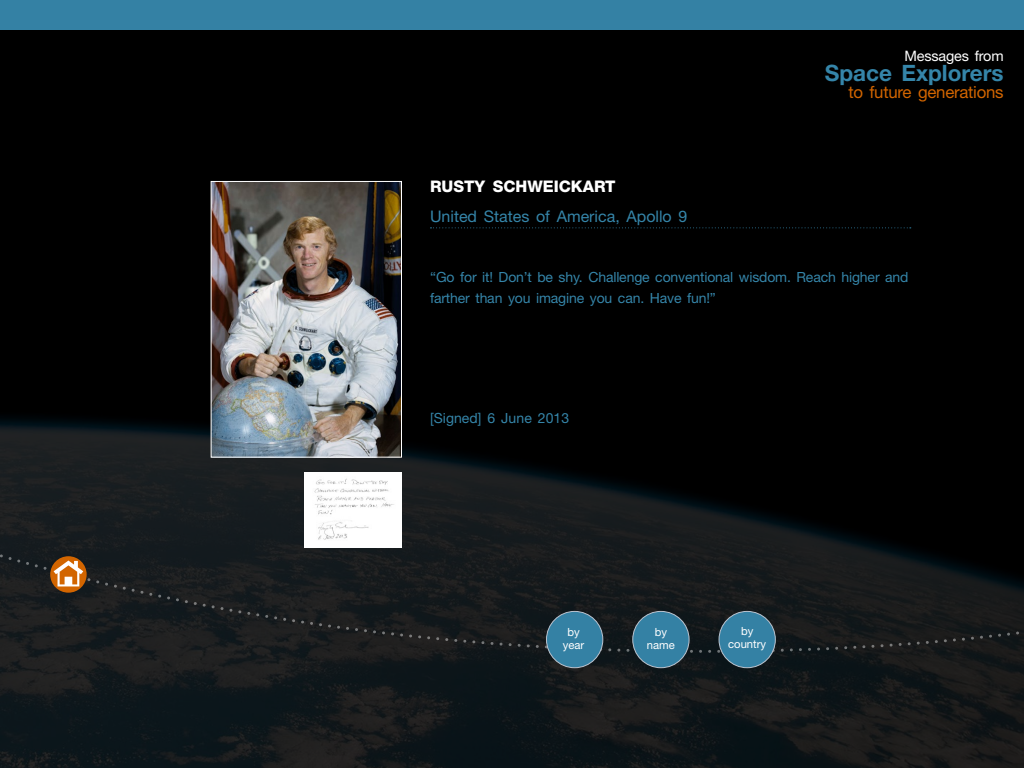
<style>
.page{position:relative;width:1024px;height:768px;background:#fff}
.page>*{position:absolute;margin:0;border:0;box-sizing:border-box;transform-origin:0 0}
.t1{font:700 22.5px "Helvetica Neue LT Std";color:#3585a9}
.t2{font:16.8px "Helvetica Neue LT Std";letter-spacing:-.015em;color:#d26500}
.t3{font:16px "Helvetica Neue LT Std";color:#3585a9}
.t4{font:800 16px "Helvetica Neue LT Std";color:#fff}
.t5{font:14.4px "Helvetica Neue LT Std";letter-spacing:-.01em;color:#fff}
.t6{font:14px/21px "Helvetica Neue LT Std";letter-spacing:-.01em;color:#3585a9}
.t7{font:11.3px/12.6px "Helvetica Neue LT Std";color:#fff;text-align:center}
</style>
<div class="page">
<img style="left:0;top:30px;width:1024px;height:738px">
<div style="left:0;top:0;width:1024px;height:30px;background:#3481a4"></div>
<svg style="left:0;top:549px;width:1024px;height:111px;background:#181b1d"></svg>
<div style="left:547px;top:611px;width:56px;height:57px;background:#3481a4;border-radius:50%"></div>
<div style="left:546px;top:611px;width:57px;height:57px;border:1px solid #bac3cf;border-radius:50%"></div>
<div style="left:633px;top:611px;width:56px;height:57px;background:#3481a4;border-radius:50%"></div>
<div style="left:632px;top:611px;width:57px;height:57px;border:1px solid #bac3cf;border-radius:50%"></div>
<div style="left:719px;top:611px;width:56px;height:57px;background:#3481a4;border-radius:50%"></div>
<div style="left:719px;top:611px;width:57px;height:57px;border:1px solid #bac3cf;border-radius:50%"></div>
<svg style="left:430px;top:227px;width:481px;height:1px"></svg>
<img style="left:213px;top:183px;width:187px;height:273px">
<div style="left:211px;top:181px;width:191px;height:277px;border:1px solid #fff"></div>
<img style="left:304px;top:473px;width:98px;height:75px">
<svg style="left:50px;top:556px;width:37px;height:37px"></svg>
<svg style="left:54px;top:561px;width:29px;height:25px"></svg>
<p class="t4" style="left:430px;top:177px;width:187px">RUSTY SCHWEICKART</p>
<p class="t3" style="left:430px;top:207px;width:259px">United States of America, Apollo 9</p>
<p class="t5" style="left:904px;top:48px;width:101px">Messages from</p>
<h1 class="t1" style="left:825px;top:59px;width:180px">Space Explorers</h1>
<p class="t2" style="left:848px;top:82px;width:157px">to future generations</p>
<p class="t6" style="left:430px;top:267px;width:480px">“Go for it! Don’t be shy. Challenge conventional wisdom. Reach higher and farther than you imagine you can. Have fun!”</p>
<p class="t6" style="left:430px;top:408px;width:141px">[Signed] 6 June 2013</p>
<p class="t7" style="left:563px;top:626px;width:23px">by year</p>
<p class="t7" style="left:647px;top:626px;width:29px">by name</p>
<p class="t7" style="left:728px;top:625px;width:39px">by country</p>
</div>
